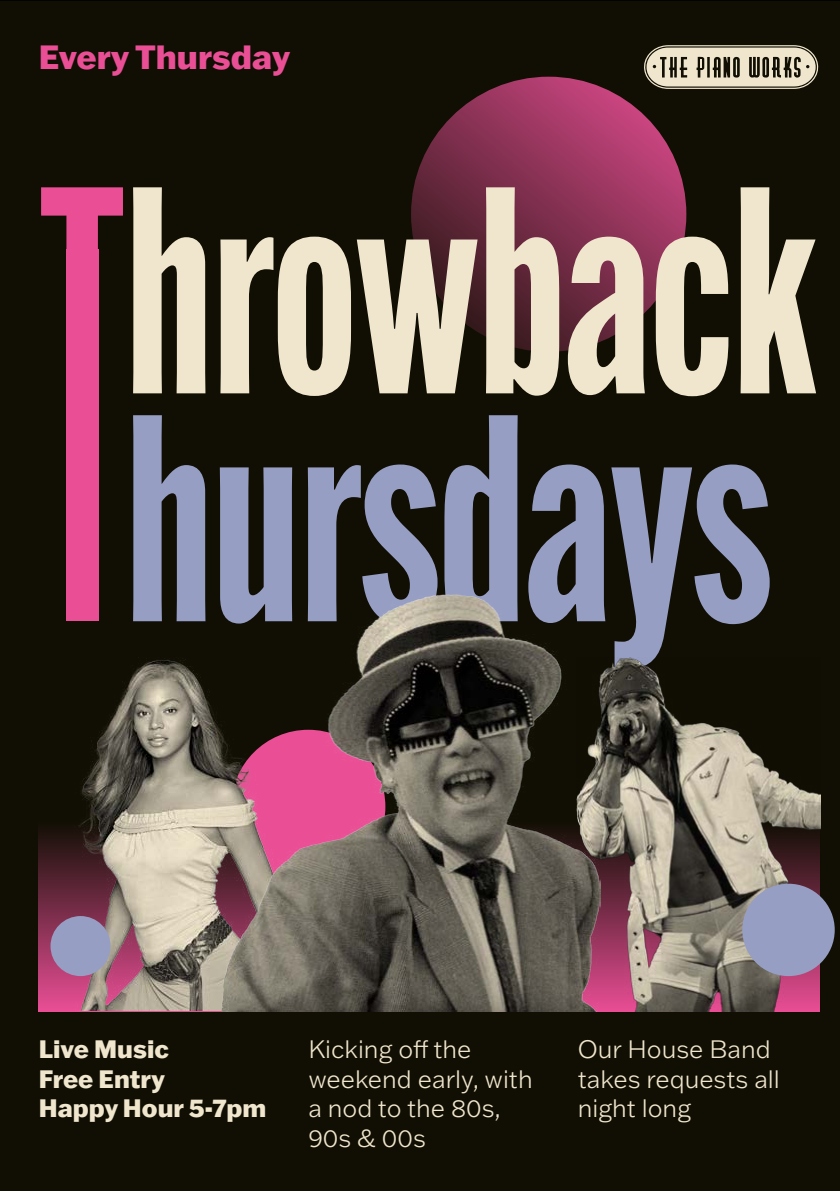
<style>
.page{position:relative;width:840px;height:1191px;background:#fff}
.page>*{position:absolute;margin:0;border:0;box-sizing:border-box;transform-origin:0 0}
.t1{font:700 288px/227.8px "Alternate Gothic Comp ATF";color:#f0e6cd;text-align:center}
.t2{font:800 33px "Franklin Gothic ATF";color:#ea4f96}
.t3{font:300 24.6px/29.6px "Franklin Gothic ATF";color:#f0e6cd}
.t4{font:800 24.6px/29.6px "Franklin Gothic ATF";color:#f0e6cd}
.s1{color:#ea4f96}
.s2{color:#979ec3}
</style>
<div class="page">
<div style="left:0;top:1px;width:839px;height:1190px;background:#110f04"></div>
<svg style="left:411px;top:77px;width:275px;height:275px;background:#7d2e4d"></svg>
<svg style="left:644px;top:45px;width:174px;height:44px"></svg>
<img style="left:50px;top:659px;width:172px;height:351px">
<div style="left:66px;top:249px;width:32px;height:372px;background:#ea4f96"></div>
<img style="left:600px;top:658px;width:219px;height:353px">
<div style="left:50px;top:916px;width:60px;height:60px;background:#979ec3;border-radius:50%"></div>
<div style="left:741px;top:883px;width:93px;height:93px;background:#979ec3;border-radius:50%"></div>
<img style="left:222px;top:594px;width:378px;height:417px">
<h2 class="t2" style="left:39px;top:35px;width:253px">Every Thursday</h2>
<h1 class="t1" style="left:39px;top:176px;width:779px"><span class="s1">T</span>hrowback <span class="s2">hursdays</span></h1>
<p class="t4" style="left:39px;top:1033px;width:229px">Live Music<br>Free Entry<br>Happy Hour 5-7pm</p>
<p class="t3" style="left:308px;top:1034px;width:226px">Kicking off the weekend early, with a nod to the 80s,<br>90s &amp; 00s</p>
<p class="t3" style="left:577px;top:1034px;width:203px">Our House Band takes requests all night long</p>
</div>
